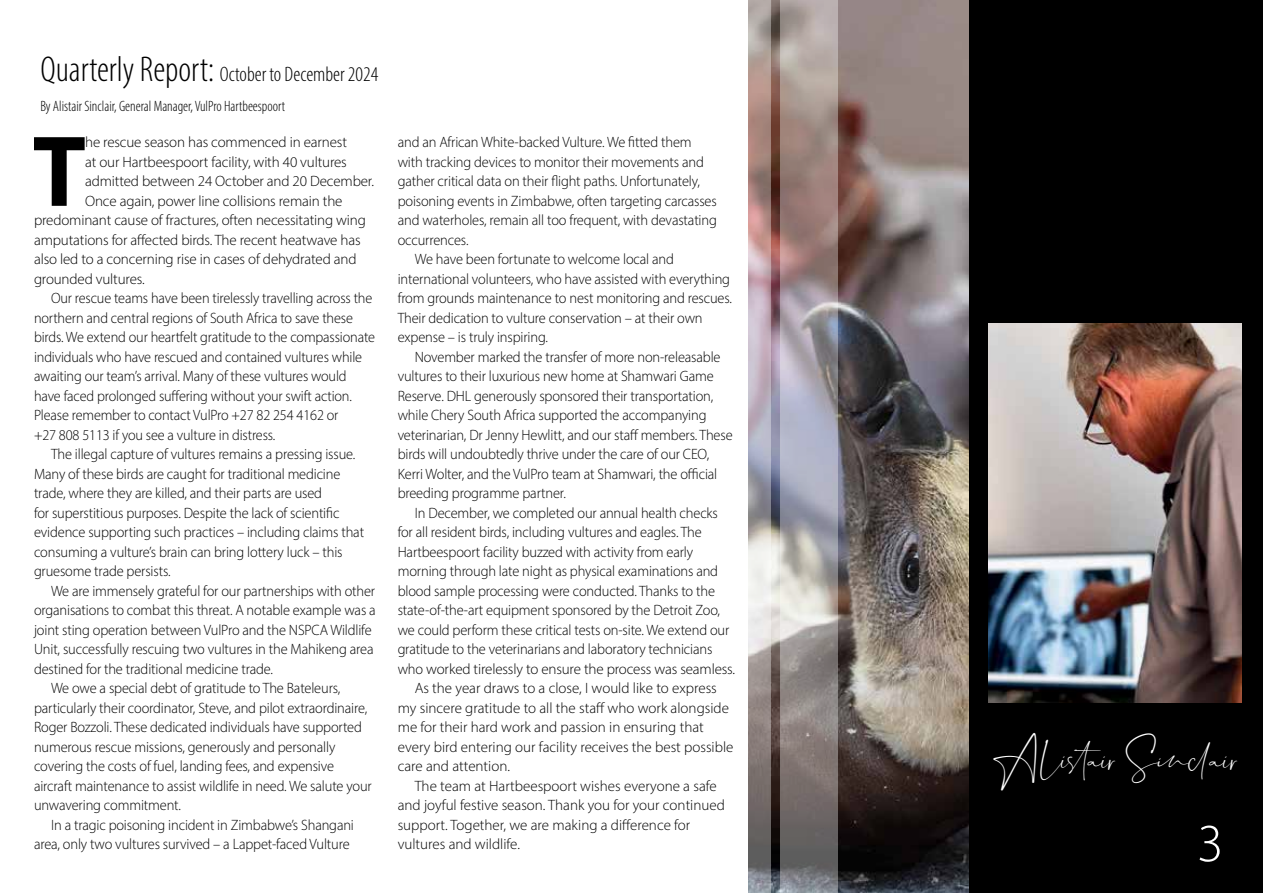
<style>
.page{position:relative;width:1263px;height:893px;background:#fff}
.page>*{position:absolute;margin:0;border:0;box-sizing:border-box;transform-origin:0 0}
.t1{font:700 101.85px "Myriad Pro";color:#000;scale:.96 1}
.t2{font:300 54px "Myriad Pro";color:#fff}
.t3{font:300 condensed 21px "Myriad Pro";color:#000}
.t4{font:16.65px "Dalmatins";color:#fff}
.t5{font:300 15px "Myriad Pro";letter-spacing:-.01em;color:#000;scale:.96 1}
.t6{font:300 15px "Myriad Pro";letter-spacing:-.01em;color:#000}
.t7{font:300 15px "Myriad Pro";letter-spacing:-.01em;color:#000;scale:.95 1}
.t8{font:300 condensed 15px "Myriad Pro";color:#000}
.s1{font-size:36px}
</style>
<div class="page">
<img style="left:771px;top:0;width:198px;height:893px">
<div style="left:969px;top:0;width:294px;height:893px;background:#000"></div>
<svg style="left:748px;top:0;width:23px;height:893px;background:#ad9fa1"></svg>
<svg style="left:780px;top:0;width:57px;height:893px;background:#9e9596"></svg>
<img style="left:989px;top:323px;width:252px;height:380px">
<h3 class="t3" style="left:40px;top:62px;width:339px"><span class="s1">Quarterly Report:</span> October to December 2024</h3>
<p class="t8" style="left:40px;top:97px;width:246px">By Alistair Sinclair, General Manager, VulPro Hartbeespoort</p>
<h1 class="t1" style="left:33px;top:105px;width:57px">T</h1>
<p class="t6" style="left:85px;top:133px;width:263px">he rescue season has commenced in earnest</p>
<p class="t6" style="left:85px;top:153px;width:263px">at our Hartbeespoort facility, with 40 vultures</p>
<p class="t6" style="left:85px;top:172px;width:290px">admitted between 24 October and 20 December.</p>
<p class="t6" style="left:85px;top:192px;width:259px">Once again, power line collisions remain the</p>
<p class="t6" style="left:34px;top:211px;width:333px">predominant cause of fractures, often necessitating wing</p>
<p class="t6" style="left:34px;top:231px;width:328px">amputations for affected birds. The recent heatwave has</p>
<p class="t6" style="left:34px;top:250px;width:324px">also led to a concerning rise in cases of dehydrated and</p>
<p class="t6" style="left:34px;top:270px;width:112px">grounded vultures.</p>
<p class="t7" style="left:51px;top:289px;width:340px">Our rescue teams have been tirelessly travelling across the</p>
<p class="t7" style="left:34px;top:309px;width:337px">northern and central regions of South Africa to save these</p>
<p class="t7" style="left:34px;top:328px;width:361px">birds. We extend our heartfelt gratitude to the compassionate</p>
<p class="t7" style="left:34px;top:348px;width:347px">individuals who have rescued and contained vultures while</p>
<p class="t7" style="left:34px;top:367px;width:331px">awaiting our team’s arrival. Many of these vultures would</p>
<p class="t7" style="left:34px;top:387px;width:336px">have faced prolonged suffering without your swift action.</p>
<p class="t7" style="left:34px;top:406px;width:322px">Please remember to contact VulPro +27 82 254 4162 or</p>
<p class="t7" style="left:34px;top:426px;width:256px">+27 808 5113 if you see a vulture in distress.</p>
<p class="t5" style="left:51px;top:445px;width:319px">The illegal capture of vultures remains a pressing issue.</p>
<p class="t5" style="left:34px;top:465px;width:321px">Many of these birds are caught for traditional medicine</p>
<p class="t5" style="left:34px;top:484px;width:302px">trade, where they are killed, and their parts are used</p>
<p class="t5" style="left:34px;top:504px;width:320px">for superstitious purposes. Despite the lack of scientific</p>
<p class="t5" style="left:34px;top:523px;width:345px">evidence supporting such practices – including claims that</p>
<p class="t5" style="left:34px;top:543px;width:323px">consuming a vulture’s brain can bring lottery luck – this</p>
<p class="t5" style="left:34px;top:562px;width:144px">gruesome trade persists.</p>
<p class="t5" style="left:51px;top:582px;width:339px">We are immensely grateful for our partnerships with other</p>
<p class="t5" style="left:34px;top:601px;width:357px">organisations to combat this threat. A notable example was a</p>
<p class="t5" style="left:34px;top:621px;width:353px">joint sting operation between VulPro and the NSPCA Wildlife</p>
<p class="t5" style="left:34px;top:640px;width:355px">Unit, successfully rescuing two vultures in the Mahikeng area</p>
<p class="t5" style="left:34px;top:660px;width:251px">destined for the traditional medicine trade.</p>
<p class="t5" style="left:51px;top:679px;width:303px">We owe a special debt of gratitude to The Bateleurs,</p>
<p class="t5" style="left:34px;top:699px;width:349px">particularly their coordinator, Steve, and pilot extraordinaire,</p>
<p class="t5" style="left:34px;top:718px;width:343px">Roger Bozzoli. These dedicated individuals have supported</p>
<p class="t5" style="left:34px;top:738px;width:315px">numerous rescue missions, generously and personally</p>
<p class="t5" style="left:34px;top:757px;width:314px">covering the costs of fuel, landing fees, and expensive</p>
<p class="t5" style="left:34px;top:777px;width:353px">aircraft maintenance to assist wildlife in need. We salute your</p>
<p class="t5" style="left:34px;top:796px;width:155px">unwavering commitment.</p>
<p class="t5" style="left:51px;top:816px;width:317px">In a tragic poisoning incident in Zimbabwe’s Shangani</p>
<p class="t5" style="left:34px;top:835px;width:330px">area, only two vultures survived – a Lappet-faced Vulture</p>
<p class="t5" style="left:398px;top:133px;width:308px">and an African White-backed Vulture. We fitted them</p>
<p class="t5" style="left:398px;top:153px;width:320px">with tracking devices to monitor their movements and</p>
<p class="t5" style="left:398px;top:172px;width:316px">gather critical data on their flight paths. Unfortunately,</p>
<p class="t5" style="left:398px;top:192px;width:334px">poisoning events in Zimbabwe, often targeting carcasses</p>
<p class="t5" style="left:398px;top:211px;width:334px">and waterholes, remain all too frequent, with devastating</p>
<p class="t5" style="left:398px;top:231px;width:75px">occurrences.</p>
<p class="t5" style="left:415px;top:250px;width:272px">We have been fortunate to welcome local and</p>
<p class="t5" style="left:398px;top:270px;width:348px">international volunteers, who have assisted with everything</p>
<p class="t5" style="left:398px;top:289px;width:350px">from grounds maintenance to nest monitoring and rescues.</p>
<p class="t5" style="left:398px;top:309px;width:319px">Their dedication to vulture conservation – at their own</p>
<p class="t5" style="left:398px;top:328px;width:158px">expense – is truly inspiring.</p>
<p class="t5" style="left:415px;top:348px;width:320px">November marked the transfer of more non-releasable</p>
<p class="t5" style="left:398px;top:367px;width:331px">vultures to their luxurious new home at Shamwari Game</p>
<p class="t5" style="left:398px;top:387px;width:330px">Reserve. DHL generously sponsored their transportation,</p>
<p class="t5" style="left:398px;top:406px;width:323px">while Chery South Africa supported the accompanying</p>
<p class="t5" style="left:398px;top:426px;width:350px">veterinarian, Dr Jenny Hewlitt, and our staff members. These</p>
<p class="t5" style="left:398px;top:445px;width:326px">birds will undoubtedly thrive under the care of our CEO,</p>
<p class="t5" style="left:398px;top:465px;width:334px">Kerri Wolter, and the VulPro team at Shamwari, the official</p>
<p class="t5" style="left:398px;top:484px;width:177px">breeding programme partner.</p>
<p class="t5" style="left:415px;top:504px;width:317px">In December, we completed our annual health checks</p>
<p class="t5" style="left:398px;top:523px;width:318px">for all resident birds, including vultures and eagles. The</p>
<p class="t5" style="left:398px;top:543px;width:309px">Hartbeespoort facility buzzed with activity from early</p>
<p class="t5" style="left:398px;top:562px;width:335px">morning through late night as physical examinations and</p>
<p class="t5" style="left:398px;top:582px;width:332px">blood sample processing were conducted. Thanks to the</p>
<p class="t5" style="left:398px;top:601px;width:337px">state-of-the-art equipment sponsored by the Detroit Zoo,</p>
<p class="t5" style="left:398px;top:621px;width:347px">we could perform these critical tests on-site. We extend our</p>
<p class="t5" style="left:398px;top:640px;width:329px">gratitude to the veterinarians and laboratory technicians</p>
<p class="t5" style="left:398px;top:660px;width:353px">who worked tirelessly to ensure the process was seamless.</p>
<p class="t6" style="left:415px;top:679px;width:304px">As the year draws to a close, I would like to express</p>
<p class="t6" style="left:398px;top:699px;width:333px">my sincere gratitude to all the staff who work alongside</p>
<p class="t6" style="left:398px;top:718px;width:308px">me for their hard work and passion in ensuring that</p>
<p class="t6" style="left:398px;top:738px;width:337px">every bird entering our facility receives the best possible</p>
<p class="t6" style="left:398px;top:757px;width:114px">care and attention.</p>
<p class="t6" style="left:415px;top:777px;width:304px">The team at Hartbeespoort wishes everyone a safe</p>
<p class="t6" style="left:398px;top:796px;width:329px">and joyful festive season. Thank you for your continued</p>
<p class="t6" style="left:398px;top:816px;width:294px">support. Together, we are making a difference for</p>
<p class="t6" style="left:398px;top:835px;width:124px">vultures and wildlife.</p>
<p class="t4" style="left:993px;top:752px;width:248px">Alistair Sinclair</p>
<h2 class="t2" style="left:1197px;top:811px;width:28px">3</h2>
</div>
